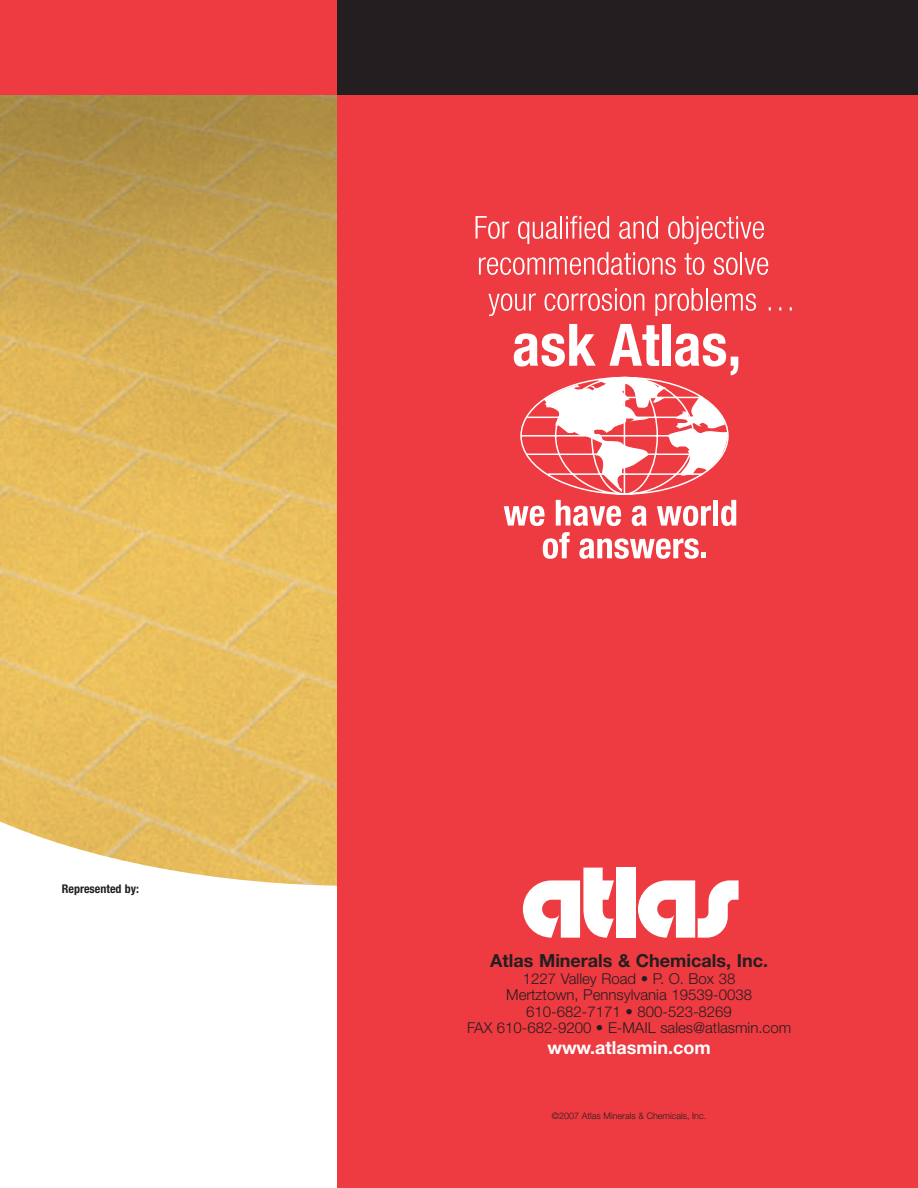
<style>
.page{position:relative;width:918px;height:1188px;background:#fff}
.page>*{position:absolute;margin:0;border:0;box-sizing:border-box;transform-origin:0 0}
.t1{font:700 18px "Helvetica Neue";color:#231f20}
.t2{font:700 18px "Helvetica Neue";color:#fff}
.t3{font:300 15px/16.5px "Helvetica Neue";color:#231f20;text-align:center}
.t4{font:700 condensed 12px "Helvetica Neue";color:#231f20}
.t5{font:300 9px "Helvetica Neue";color:#231f20}
</style>
<div class="page">
<img style="left:0;top:94px;width:338px;height:792px">
<div style="left:338px;top:67px;width:580px;height:1121px;background:#ee3a41"></div>
<svg style="left:523px;top:868px;width:91px;height:70px"></svg>
<div style="left:616px;top:868px;width:20px;height:70px;background:#fff"></div>
<svg style="left:638px;top:880px;width:101px;height:58px"></svg>
<div style="left:0;top:0;width:362px;height:94px;background:#ee3a41"></div>
<div style="left:338px;top:0;width:580px;height:94px;background:#231f20"></div>
<svg style="left:476px;top:216px;width:33px;height:23px"></svg>
<svg style="left:518px;top:221px;width:40px;height:23px"></svg>
<hr style="left:560px;top:216px;width:2px;height:23px;background:#fff">
<svg style="left:566px;top:216px;width:43px;height:23px"></svg>
<svg style="left:619px;top:216px;width:39px;height:23px"></svg>
<svg style="left:668px;top:216px;width:96px;height:28px"></svg>
<svg style="left:479px;top:252px;width:197px;height:23px"></svg>
<svg style="left:684px;top:253px;width:20px;height:22px"></svg>
<svg style="left:714px;top:257px;width:24px;height:18px"></svg>
<hr style="left:740px;top:252px;width:2px;height:23px;background:#fff">
<svg style="left:745px;top:257px;width:23px;height:18px"></svg>
<svg style="left:488px;top:293px;width:48px;height:23px"></svg>
<svg style="left:545px;top:288px;width:99px;height:23px"></svg>
<svg style="left:655px;top:288px;width:48px;height:28px"></svg>
<hr style="left:706px;top:288px;width:2px;height:23px;background:#fff">
<svg style="left:711px;top:293px;width:45px;height:18px"></svg>
<svg style="left:543px;top:532px;width:27px;height:27px"></svg>
<svg style="left:504px;top:324px;width:234px;height:202px"></svg>
<svg style="left:579px;top:538px;width:127px;height:21px"></svg>
<p class="t4" style="left:62px;top:884px;width:79px">Represented by:</p>
<p class="t1" style="left:490px;top:954px;width:279px">Atlas Minerals &amp; Chemicals, Inc.</p>
<p class="t3" style="left:467px;top:972px;width:326px">1227 Valley Road • P. O. Box 38<br>Mertztown, Pennsylvania 19539-0038<br>610-682-7171 • 800-523-8269<br>FAX 610-682-9200 • E-MAIL sales@atlasmin.com</p>
<p class="t2" style="left:547px;top:1041px;width:165px">www.atlasmin.com</p>
<p class="t5" style="left:552px;top:1112px;width:156px">©2007 Atlas Minerals &amp; Chemicals, Inc.</p>
</div>
